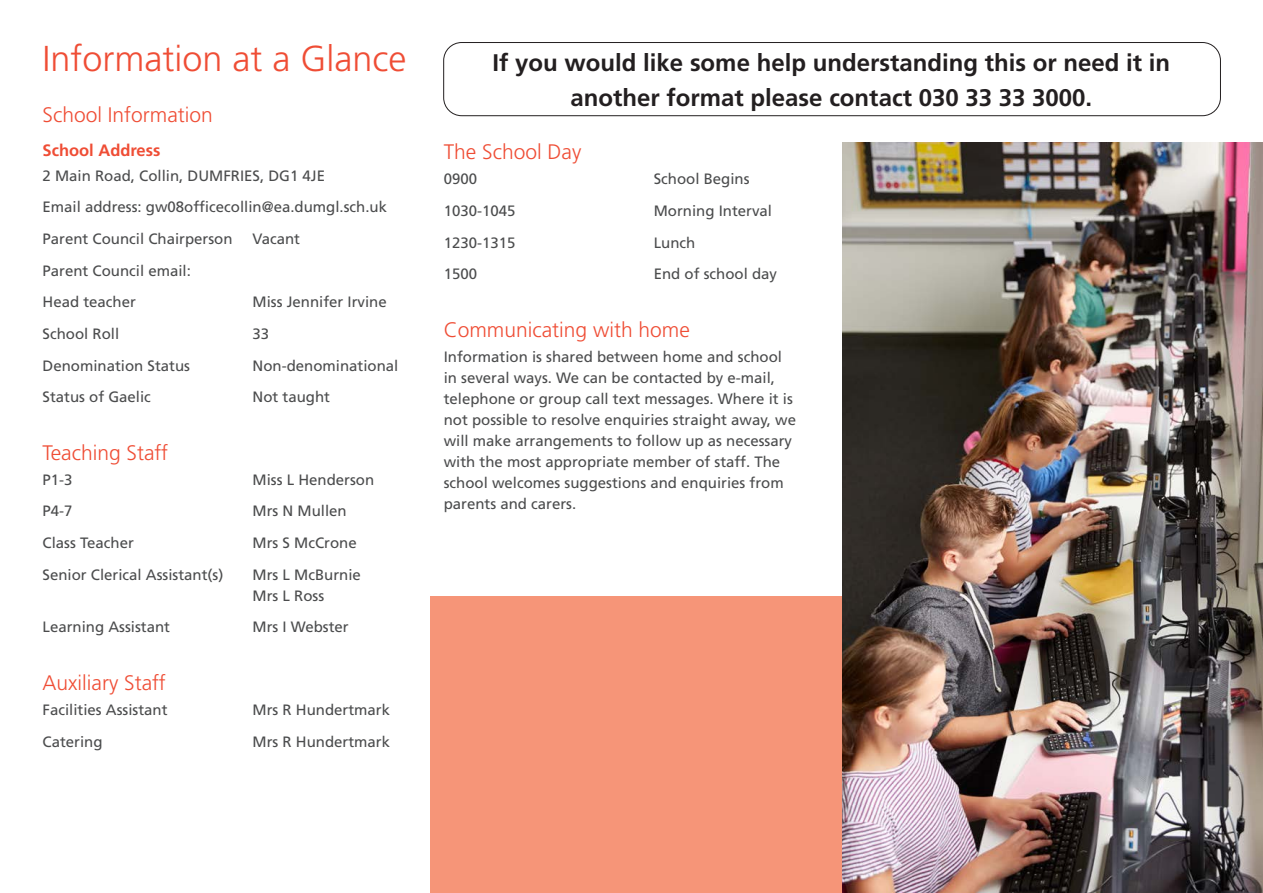
<style>
.page{position:relative;width:1263px;height:893px;background:#fff}
.page>*{position:absolute;margin:0;border:0;box-sizing:border-box;transform-origin:0 0}
.t1{font:300 36px "Frutiger";color:#ef4d35}
.t2{font:700 24px/34.5px "Frutiger";color:#231f20;text-align:center}
.t3{font:300 21px "Frutiger";color:#ef4d35}
.Sub_heading_1{font:700 16.5px "Frutiger";color:#ef4d35}
.Body{font:15px/21px "Frutiger";color:#4b4c4d}
</style>
<div class="page">
<img style="left:842px;top:143px;width:421px;height:750px">
<div style="left:443px;top:42px;width:778px;height:74px;border:1px solid #231f20;border-radius:18px"></div>
<div style="left:431px;top:597px;width:411px;height:296px;background:#f69578"></div>
<h2 class="t1" style="left:43px;top:38px;width:365px">Information at a Glance</h2>
<h2 class="t3" style="left:43px;top:103px;width:172px">School Information</h2>
<h3 class="Sub_heading_1" style="left:43px;top:140px;width:119px">School Address</h3>
<p class="Body" style="left:43px;top:165px;width:284px">2 Main Road, Collin, DUMFRIES, DG1 4JE</p>
<p class="Body" style="left:43px;top:197px;width:346px">Email address: gw08officecollin@ea.dumgl.sch.uk</p>
<p class="Body" style="left:43px;top:228px;width:192px">Parent Council Chairperson</p>
<p class="Body" style="left:253px;top:228px;width:49px">Vacant</p>
<p class="Body" style="left:43px;top:260px;width:150px">Parent Council email:</p>
<p class="Body" style="left:43px;top:291px;width:95px">Head teacher</p>
<p class="Body" style="left:253px;top:291px;width:136px">Miss Jennifer Irvine</p>
<p class="Body" style="left:43px;top:323px;width:78px">School Roll</p>
<p class="Body" style="left:253px;top:323px;width:18px">33</p>
<p class="Body" style="left:43px;top:355px;width:149px">Denomination Status</p>
<p class="Body" style="left:253px;top:355px;width:147px">Non-denominational</p>
<p class="Body" style="left:43px;top:386px;width:110px">Status of Gaelic</p>
<p class="Body" style="left:253px;top:386px;width:79px">Not taught</p>
<h2 class="t3" style="left:43px;top:440px;width:127px">Teaching Staff</h2>
<p class="Body" style="left:43px;top:469px;width:32px">P1-3</p>
<p class="Body" style="left:253px;top:469px;width:123px">Miss L Henderson</p>
<p class="Body" style="left:43px;top:501px;width:32px">P4-7</p>
<p class="Body" style="left:253px;top:501px;width:96px">Mrs N Mullen</p>
<p class="Body" style="left:43px;top:532px;width:93px">Class Teacher</p>
<p class="Body" style="left:253px;top:532px;width:106px">Mrs S McCrone</p>
<p class="Body" style="left:43px;top:564px;width:182px">Senior Clerical Assistant(s)</p>
<p class="Body" style="left:253px;top:564px;width:110px">Mrs L McBurnie<br>Mrs L Ross</p>
<p class="Body" style="left:43px;top:616px;width:129px">Learning Assistant</p>
<p class="Body" style="left:253px;top:616px;width:98px">Mrs I Webster</p>
<h2 class="t3" style="left:43px;top:671px;width:125px">Auxiliary Staff</h2>
<p class="Body" style="left:43px;top:699px;width:127px">Facilities Assistant</p>
<p class="Body" style="left:253px;top:699px;width:139px">Mrs R Hundertmark</p>
<p class="Body" style="left:43px;top:731px;width:62px">Catering</p>
<p class="Body" style="left:253px;top:731px;width:139px">Mrs R Hundertmark</p>
<p class="t2" style="left:493px;top:45px;width:679px">If you would like some help understanding this or need it in another format please contact 030 33 33 3000.</p>
<h2 class="t3" style="left:444px;top:140px;width:139px">The School Day</h2>
<p class="Body" style="left:444px;top:168px;width:35px">0900</p>
<p class="Body" style="left:654px;top:168px;width:97px">School Begins</p>
<p class="Body" style="left:444px;top:200px;width:73px">1030-1045</p>
<p class="Body" style="left:654px;top:200px;width:120px">Morning Interval</p>
<p class="Body" style="left:444px;top:232px;width:73px">1230-1315</p>
<p class="Body" style="left:654px;top:232px;width:43px">Lunch</p>
<p class="Body" style="left:444px;top:263px;width:35px">1500</p>
<p class="Body" style="left:654px;top:263px;width:125px">End of school day</p>
<h2 class="t3" style="left:444px;top:317px;width:248px">Communicating with home</h2>
<p class="Body" style="left:444px;top:346px;width:354px">Information is shared between home and school in several ways. We can be contacted by e-mail, telephone or group call text messages. Where it is not possible to resolve enquiries straight away, we will make arrangements to follow up as necessary with the most appropriate member of staff. The school welcomes suggestions and enquiries from parents and carers.</p>
</div>
